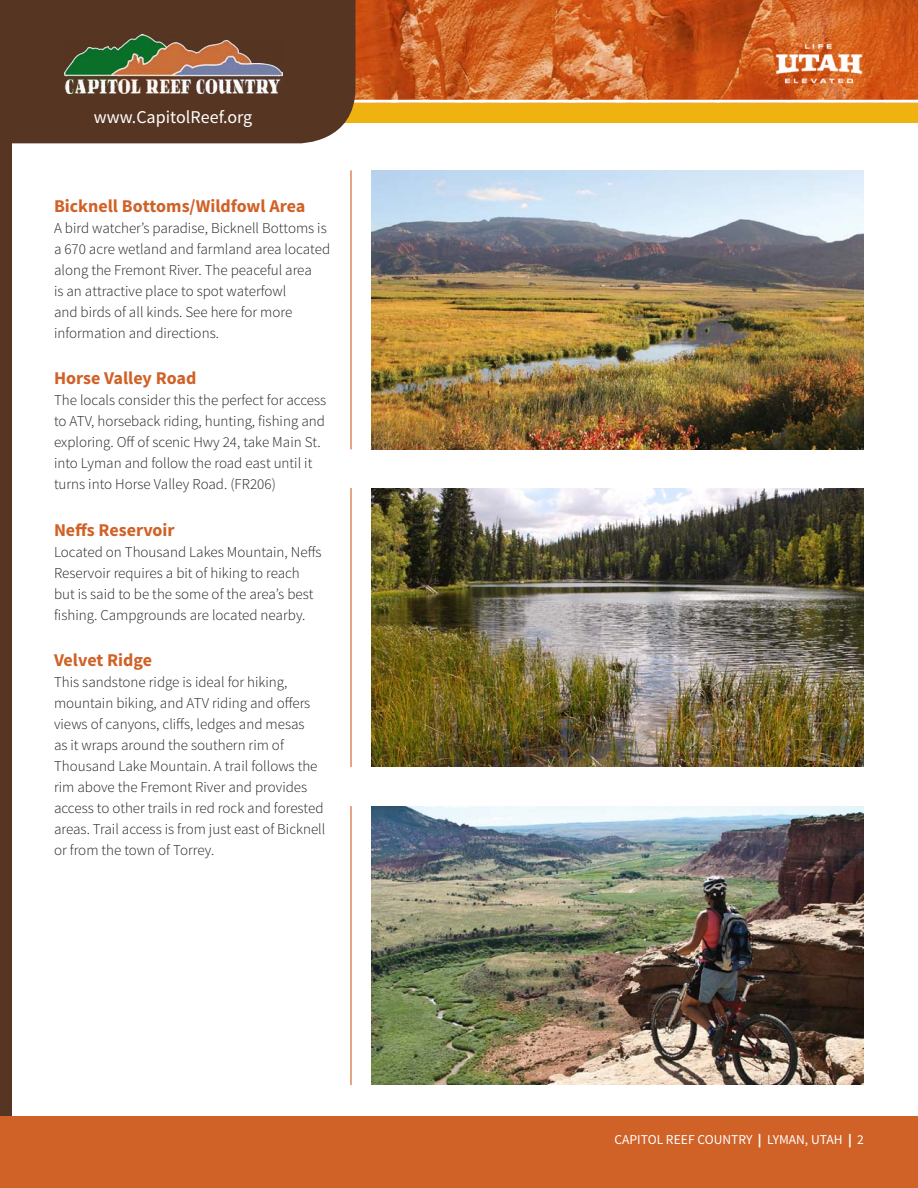
<style>
.page{position:relative;width:918px;height:1188px;background:#fff}
.page>*{position:absolute;margin:0;border:0;box-sizing:border-box;transform-origin:0 0}
.t1{font:700 18px "Source Sans Pro";color:#d06127}
.t2{font:18px "Source Sans Pro";color:#fff}
.t3{font:300 15px/21px "Source Sans Pro";color:#231f20}
.t4{font:13.5px "Source Sans Pro";color:#fff}
.s1{font-weight:900}
</style>
<div class="page">
<div style="left:0;top:86px;width:12px;height:1090px;background:#573523"></div>
<div style="left:356px;top:103px;width:562px;height:20px;background:#efb211"></div>
<img style="left:356px;top:0;width:562px;height:100px">
<div style="left:0;top:0;width:356px;height:143px;background:#573523"></div>
<img style="left:64px;top:34px;width:218px;height:59px">
<img style="left:371px;top:171px;width:493px;height:278px">
<hr style="left:350px;top:170px;width:2px;height:279px;background:#d06127">
<img style="left:371px;top:488px;width:493px;height:279px">
<hr style="left:350px;top:488px;width:2px;height:279px;background:#d06127">
<img style="left:371px;top:806px;width:493px;height:279px">
<hr style="left:350px;top:806px;width:2px;height:279px;background:#d06127">
<div style="left:0;top:1117px;width:918px;height:71px;background:#d06127"></div>
<img style="left:764px;top:37px;width:110px;height:54px">
<p class="t2" style="left:94px;top:105px;width:160px">www.CapitolReef.org</p>
<p class="t1" style="left:54px;top:194px;width:253px">Bicknell Bottoms/Wildfowl Area</p>
<p class="t3" style="left:54px;top:217px;width:278px">A bird watcher’s paradise, Bicknell Bottoms is a 670 acre wetland and farmland area located along the Fremont River. The peaceful area<br>is an attractive place to spot waterfowl<br>and birds of all kinds. See here for more information and directions.</p>
<p class="t1" style="left:54px;top:367px;width:144px">Horse Valley Road</p>
<p class="t3" style="left:54px;top:390px;width:274px">The locals consider this the perfect for access to ATV, horseback riding, hunting, fishing and exploring. Off of scenic Hwy 24, take Main St. into Lyman and follow the road east until it turns into Horse Valley Road. (FR206)</p>
<p class="t1" style="left:54px;top:518px;width:122px">Neffs Reservoir</p>
<p class="t3" style="left:54px;top:541px;width:269px">Located on Thousand Lakes Mountain, Neffs Reservoir requires a bit of hiking to reach but is said to be the some of the area’s best fishing. Campgrounds are located nearby.</p>
<p class="t1" style="left:54px;top:649px;width:100px">Velvet Ridge</p>
<p class="t3" style="left:54px;top:672px;width:273px">This sandstone ridge is ideal for hiking, mountain biking, and ATV riding and offers views of canyons, cliffs, ledges and mesas<br>as it wraps around the southern rim of Thousand Lake Mountain. A trail follows the rim above the Fremont River and provides access to other trails in red rock and forested areas. Trail access is from just east of Bicknell or from the town of Torrey.</p>
<p class="t4" style="left:614px;top:1131px;width:251px">CAPITOL REEF COUNTRY <span class="s1">|</span> LYMAN, UTAH <span class="s1">|</span> 2</p>
</div>
